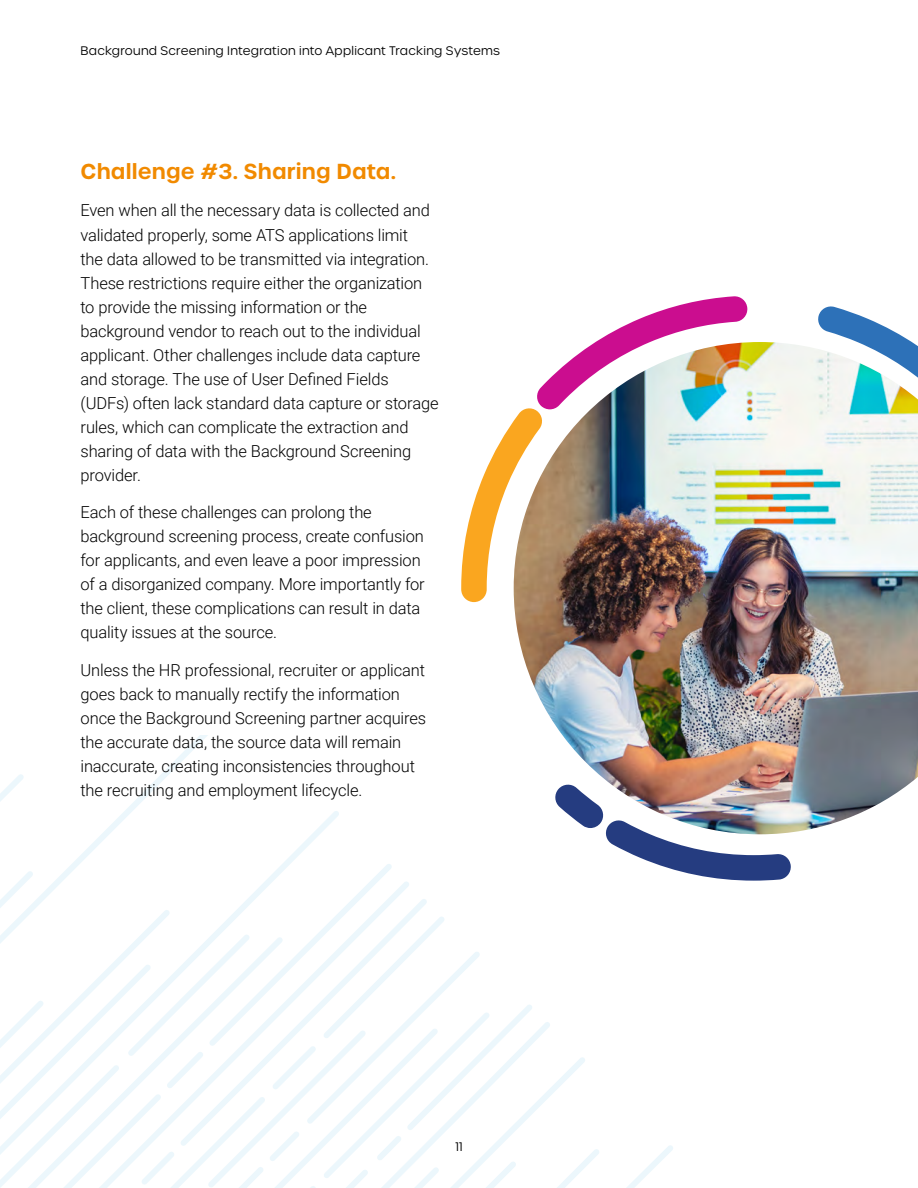
<style>
.page{position:relative;width:918px;height:1188px;background:#fff}
.page>*{position:absolute;margin:0;border:0;box-sizing:border-box;transform-origin:0 0}
.t1{font:600 21px "Urbane";letter-spacing:.005em;color:#f18a00}
.t2{font:300 16.5px/24px "Roboto";letter-spacing:-.01em;color:#000}
.t3{font:300 12px "Urbane";letter-spacing:.02em;color:#000}
</style>
<div class="page">
<svg style="left:0;top:769px;width:791px;height:419px"></svg>
<svg style="left:461px;top:296px;width:287px;height:306px"></svg>
<svg style="left:818px;top:306px;width:94px;height:36px"></svg>
<img style="left:514px;top:342px;width:404px;height:492px">
<p class="t3" style="left:81px;top:43px;width:421px">Background Screening Integration into Applicant Tracking Systems</p>
<p class="t1" style="left:81px;top:157px;width:317px">Challenge #3. Sharing Data.</p>
<p class="t2" style="left:81px;top:198px;width:360px">Even when all the necessary data is collected and validated properly, some ATS applications limit<br>the data allowed to be transmitted via integration.<br>These restrictions require either the organization to provide the missing information or the background vendor to reach out to the individual applicant. Other challenges include data capture and storage. The use of User Defined Fields (UDFs) often lack standard data capture or storage rules, which can complicate the extraction and sharing of data with the Background Screening provider.</p>
<p class="t2" style="left:81px;top:500px;width:346px">Each of these challenges can prolong the background screening process, create confusion for applicants, and even leave a poor impression of a disorganized company. More importantly for the client, these complications can result in data quality issues at the source.</p>
<p class="t2" style="left:81px;top:657px;width:347px">Unless the HR professional, recruiter or applicant goes back to manually rectify the information once the Background Screening partner acquires the accurate data, the source data will remain inaccurate, creating inconsistencies throughout the recruiting and employment lifecycle.</p>
<p class="t3" style="left:455px;top:1139px;width:9px">11</p>
</div>
